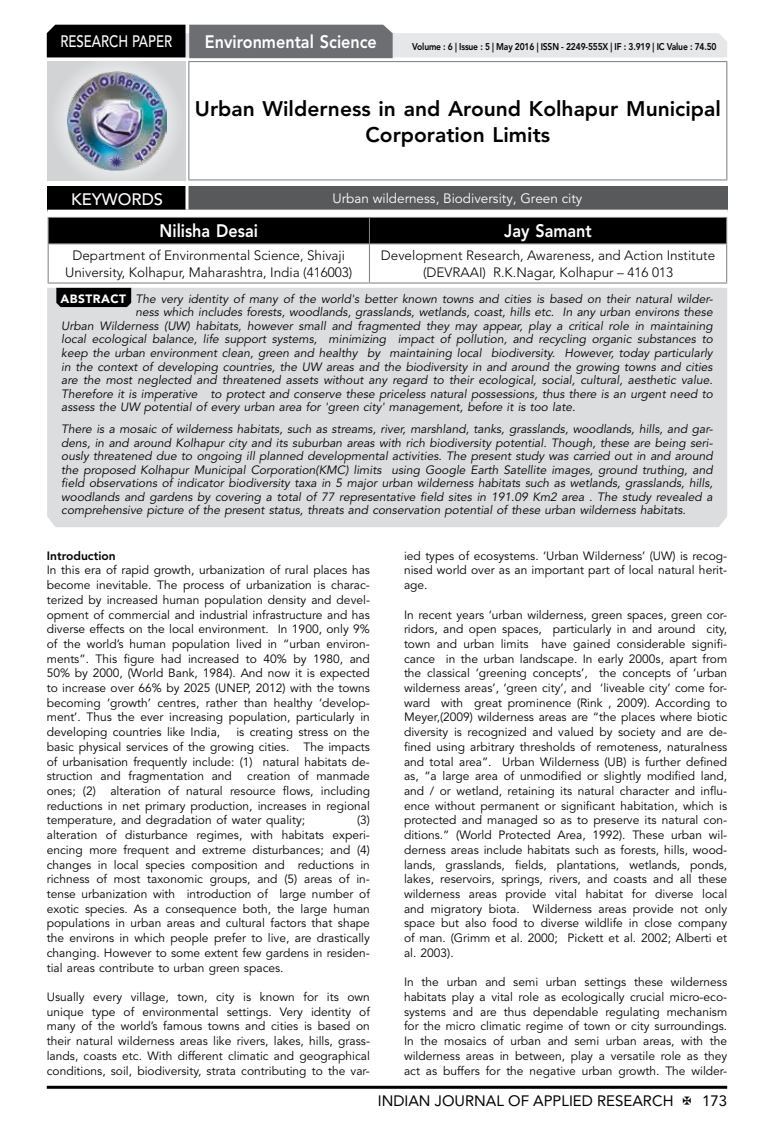
<style>
.page{position:relative;width:774px;height:1136px;background:#fff}
.page>*{position:absolute;margin:0;border:0;box-sizing:border-box;transform-origin:0 0}
.t1{font:800 21px/26.2px "Avenir LT Std";color:#000;text-align:center}
.t2{font:800 18px "Avenir LT Std";color:#fff;scale:.9 1}
.t3{font:500 16.5px "Avenir LT Std";color:#fff;scale:.8 1}
.t4{font:500 16.5px "Avenir LT Std";color:#fff}
.t5{font:15px "Avenir LT Std";color:#000}
.t6{font:300 13.5px/16.2px "Avenir LT Std";color:#000;text-align:center}
.t7{font:13.5px "Avenir LT Std";color:#fff}
.t8{font:12px/14.7px "Avenir LT Std";color:#000;text-align:justify}
.t9{font:italic 12px/13.5px "Avenir LT Std";color:#000;text-align:justify}
.t10{font:800 12px "Avenir LT Std";color:#000}
.t11{font:800 9.75px "Avenir LT Std";letter-spacing:-.02em;color:#000;scale:.87 1}
.s1{font-weight:900;font-style:normal;color:#fff}
</style>
<div class="page">
<hr style="left:47px;top:1085px;width:680px;height:3px;background:#000">
<div style="left:48px;top:62px;width:137px;height:118px;background:linear-gradient(to right,#d9dadb,#d9dadb)"></div>
<img style="left:68px;top:71px;width:99px;height:100px">
<svg style="left:47px;top:25px;width:680px;height:33px;background:#979899"></svg>
<hr style="left:188px;top:61px;width:539px;height:1px;background:#808285">
<hr style="left:188px;top:62px;width:1px;height:117px;background:#808285">
<hr style="left:726px;top:62px;width:1px;height:117px;background:#808285">
<hr style="left:188px;top:179px;width:539px;height:1px;background:#808285">
<div style="left:47px;top:186px;width:140px;height:25px;background:#000"></div>
<div style="left:187px;top:186px;width:541px;height:25px;background:#58595b"></div>
<hr style="left:185px;top:186px;width:3px;height:24px;background:#fff">
<hr style="left:47px;top:210px;width:140px;height:3px;background:#fff">
<hr style="left:187px;top:210px;width:541px;height:3px;background:#fff">
<div style="left:48px;top:217px;width:679px;height:26px;background:#000"></div>
<hr style="left:48px;top:243px;width:321px;height:1px;background:#808285">
<hr style="left:48px;top:244px;width:1px;height:38px;background:#808285">
<hr style="left:369px;top:243px;width:358px;height:1px;background:#808285">
<hr style="left:369px;top:244px;width:1px;height:38px;background:#808285">
<hr style="left:726px;top:244px;width:1px;height:38px;background:#808285">
<hr style="left:48px;top:282px;width:321px;height:1px;background:#808285">
<hr style="left:369px;top:282px;width:358px;height:1px;background:#808285">
<div style="left:47px;top:288px;width:680px;height:239px;background:#dcddde"></div>
<svg style="left:56px;top:288px;width:75px;height:19px"></svg>
<h3 class="t3" style="left:60px;top:32px;width:139px">RESEARCH PAPER</h3>
<h2 class="t2" style="left:205px;top:31px;width:193px">Environmental Science</h2>
<p class="t11" style="left:412px;top:41px;width:351px">Volume : 6 | Issue : 5 | May 2016 | ISSN - 2249-555X | IF : 3.919 | IC Value : 74.50</p>
<h1 class="t1" style="left:195px;top:95px;width:527px">Urban Wilderness in and Around Kolhapur Municipal<br>Corporation Limits</h1>
<h3 class="t4" style="left:71px;top:189px;width:94px">KEYWORDS</h3>
<p class="t7" style="left:332px;top:190px;width:251px">Urban wilderness, Biodiversity, Green city</p>
<h2 class="t2" style="left:160px;top:220px;width:111px">Nilisha Desai</h2>
<h2 class="t2" style="left:504px;top:220px;width:99px">Jay Samant</h2>
<p class="t6" style="left:65px;top:248px;width:289px">Department of Environmental Science, Shivaji<br>University, Kolhapur, Maharashtra, India (416003)</p>
<p class="t6" style="left:381px;top:248px;width:336px">Development Research, Awareness, and Action Institute (DEVRAAI) R.K.Nagar, Kolhapur – 416 013</p>
<p class="t9" style="left:61px;top:292px;width:654px"><span class="s1">ABSTRACT</span> The very identity of many of the world's better known towns and cities is based on their natural wilder-</p>
<p class="t9" style="left:135px;top:306px;width:579px">ness which includes forests, woodlands, grasslands, wetlands, coast, hills etc. In any urban environs these</p>
<p class="t9" style="left:61px;top:319px;width:653px">Urban Wilderness (UW) habitats, however small and fragmented they may appear, play a critical role in maintaining</p>
<p class="t9" style="left:61px;top:333px;width:653px">local ecological balance, life support systems, minimizing impact of pollution, and recycling organic substances to</p>
<p class="t9" style="left:61px;top:346px;width:653px">keep the urban environment clean, green and healthy by maintaining local biodiversity. However, today particularly</p>
<p class="t9" style="left:61px;top:360px;width:653px">in the context of developing countries, the UW areas and the biodiversity in and around the growing towns and cities</p>
<p class="t9" style="left:61px;top:373px;width:653px">are the most neglected and threatened assets without any regard to their ecological, social, cultural, aesthetic value.</p>
<p class="t9" style="left:61px;top:387px;width:653px">Therefore it is imperative to protect and conserve these priceless natural possessions, thus there is an urgent need to</p>
<p class="t9" style="left:61px;top:400px;width:516px">assess the UW potential of every urban area for 'green city' management, before it is too late.</p>
<p class="t9" style="left:61px;top:422px;width:653px">There is a mosaic of wilderness habitats, such as streams, river, marshland, tanks, grasslands, woodlands, hills, and gar&shy;dens, in and around Kolhapur city and its suburban areas with rich biodiversity potential. Though, these are being seri&shy;ously threatened due to ongoing ill planned developmental activities. The present study was carried out in and around the proposed Kolhapur Municipal Corporation(KMC) limits using Google Earth Satellite images, ground truthing, and field observations of indicator biodiversity taxa in 5 major urban wilderness habitats such as wetlands, grasslands, hills, woodlands and gardens by covering a total of 77 representative field sites in 191.09 Km2 area . The study revealed a comprehensive picture of the present status, threats and conservation potential of these urban wilderness habitats.</p>
<p class="t10" style="left:47px;top:548px;width:70px">Introduction</p>
<p class="t8" style="left:47px;top:563px;width:325px">In this era of rapid growth, urbanization of rural places has become inevitable. The process of urbanization is charac&shy;terized by increased human population density and devel&shy;opment of commercial and industrial infrastructure and has diverse effects on the local environment. In 1900, only 9% of the world’s human population lived in “urban environ&shy;ments”. This figure had increased to 40% by 1980, and 50% by 2000, (World Bank, 1984). And now it is expected to increase over 66% by 2025 (UNEP, 2012) with the towns becoming ‘growth’ centres, rather than healthy ‘develop&shy;ment’. Thus the ever increasing population, particularly in developing countries like India,</p>
<p class="t8" style="left:404px;top:548px;width:325px">ied types of ecosystems. ‘Urban Wilderness’ (UW) is recog&shy;nised world over as an important part of local natural herit&shy;age.</p>
<p class="t8" style="left:404px;top:607px;width:325px">In recent years ‘urban wilderness, green spaces, green cor&shy;ridors, and open spaces, particularly in and around city, town and urban limits have gained considerable signifi&shy;cance in the urban landscape. In early 2000s, apart from the classical ‘greening concepts’, the concepts of ‘urban wilderness areas’, ‘green city’, and ‘liveable city’ come for&shy;ward with great prominence (Rink , 2009). According to Meyer,(2009) wilderness areas are “the places where biotic diversity is recognized and valued by society and are de&shy;fined using arbitrary thresholds of remoteness, naturalness and total area”. Urban Wilderness (UB) is further defined as, “a large area of unmodified or slightly modified land, and / or wetland, retaining its natural character and influ&shy;ence without permanent or significant habitation, which is protected and managed so as to preserve its natural con&shy;ditions.” (World Protected Area, 1992). These urban wil&shy;derness areas include habitats such as forests, hills, wood&shy;lands, grasslands, fields, plantations, wetlands, ponds, lakes, reservoirs, springs, rivers, and coasts and all these wilderness areas provide vital habitat for diverse local and migratory biota. Wilderness areas provide not only space but also food to diverse wildlife in close company of man. (Grimm et al. 2000; Pickett et al. 2002; Alberti et al. 2003).</p>
<p class="t8" style="left:404px;top:974px;width:325px">In the urban and semi urban settings these wilderness habitats play a vital role as ecologically crucial micro-eco&shy;systems and are thus dependable regulating mechanism for the micro climatic regime of town or city surroundings.<br>In the mosaics of urban and semi urban areas, with the wilderness areas in between, play a versatile role as they act as buffers for the negative urban growth. The wilder-</p>
<p class="t8" style="left:47px;top:725px;width:325px;text-indent:190px">is creating stress on the basic physical services of the growing cities. The impacts of urbanisation frequently include: (1) natural habitats de&shy;struction and fragmentation and</p>
<p class="t8" style="left:47px;top:769px;width:325px;text-indent:200px">creation of manmade ones; (2) alteration of natural resource flows, including reductions in net primary production, increases in regional temperature, and degradation of water quality;</p>
<p class="t8" style="left:47px;top:813px;width:325px;text-indent:310px">(3) alteration of disturbance regimes, with habitats experi&shy;encing more frequent and extreme disturbances; and (4) changes in local species composition and reductions in richness of most taxonomic groups, and (5) areas of in&shy;tense urbanization with introduction of large number of exotic species. As a consequence both, the large human populations in urban areas and cultural factors that shape the environs in which people prefer to live, are drastically changing. However to some extent few gardens in residen&shy;tial areas contribute to urban green spaces.</p>
<p class="t8" style="left:47px;top:989px;width:325px">Usually every village, town, city is known for its own unique type of environmental settings. Very identity of many of the world’s famous towns and cities is based on their natural wilderness areas like rivers, lakes, hills, grass&shy;lands, coasts etc. With different climatic and geographical conditions, soil, biodiversity, strata contributing to the var-</p>
<p class="t5" style="left:378px;top:1091px;width:297px">INDIAN JOURNAL OF APPLIED RESEARCH</p>
<p class="t5" style="left:702px;top:1091px;width:27px">173</p>
</div>
